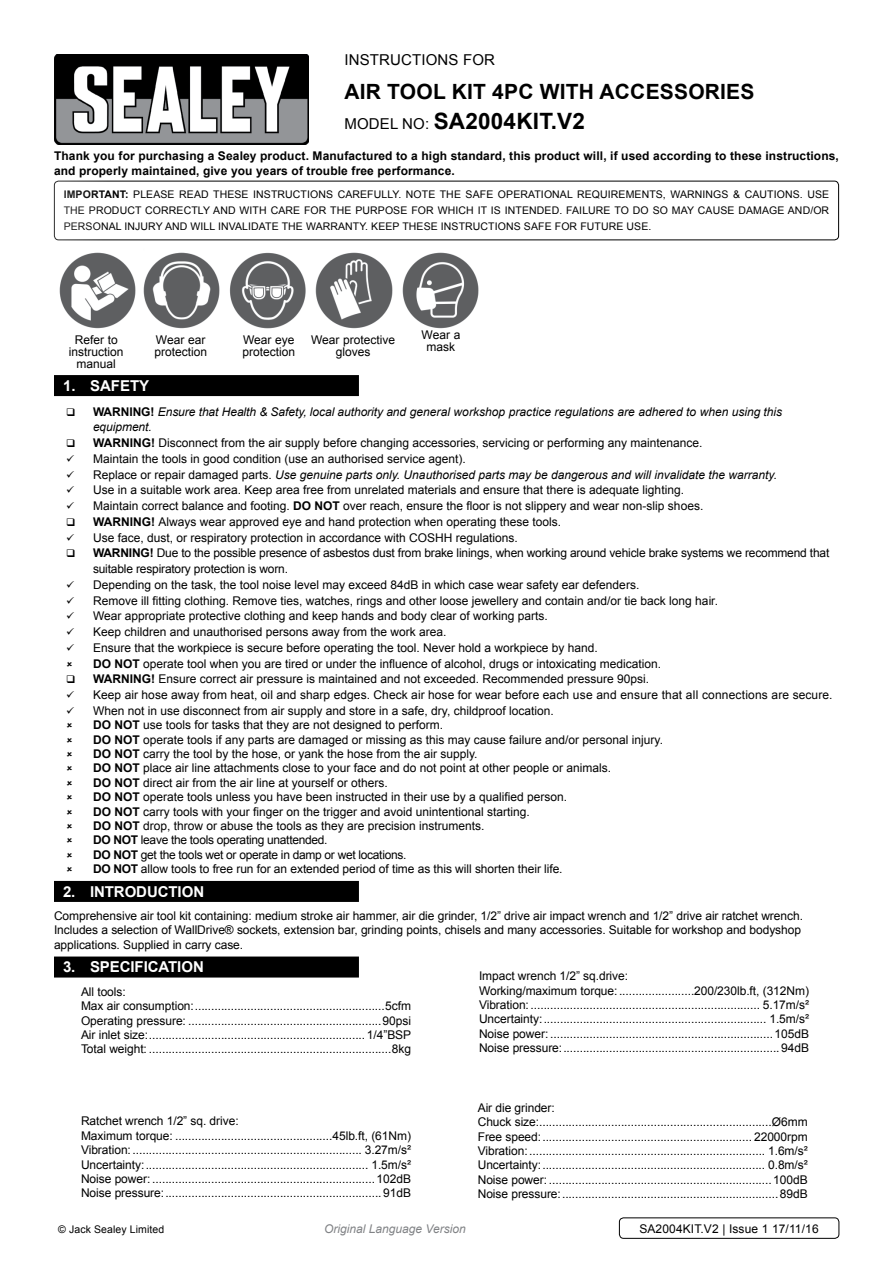
<style>
.page{position:relative;width:893px;height:1263px;background:#fff}
.page>*{position:absolute;margin:0;border:0;box-sizing:border-box;transform-origin:0 0}
.t1{font:700 22.5px "Arial";letter-spacing:.01em;color:#000}
.t2{font:700 21px "Arial";letter-spacing:.01em;color:#000}
.t3{font:700 15px "Arial";letter-spacing:-.005em;color:#fff}
.t4{font:15px "Arial";letter-spacing:.01em;color:#000}
.t5{font:12px/14.4px "Arial";color:#000}
.t6{font:700 12px/15.8px "Arial";letter-spacing:.01em;color:#000}
.t7{font:italic 12px/15.8px "Arial";letter-spacing:-.005em;color:#000}
.t8{font:italic 12px "Arial";color:#808285}
.t9{font:10.5px/15.8px "Arial";letter-spacing:.01em;color:#000;text-align:justify}
.s1{font-weight:400;font-size:15px}
.s2{font-weight:700}
.s3{font-weight:700;font-style:normal}
.s4{font-style:italic}
</style>
<div class="page">
<img style="left:54px;top:54px;width:255px;height:90px">
<div style="left:54px;top:181px;width:785px;height:59px;border:1px solid #000;border-radius:4px"></div>
<div style="left:54px;top:375px;width:305px;height:21px;background:#000"></div>
<div style="left:54px;top:881px;width:305px;height:21px;background:#000"></div>
<div style="left:54px;top:956px;width:305px;height:21px;background:#000"></div>
<img style="left:59px;top:252px;width:77px;height:77px">
<img style="left:143px;top:252px;width:336px;height:77px">
<div style="left:619px;top:1217px;width:220px;height:22px;border:1px solid #000;border-radius:4px"></div>
<p class="t4" style="left:344px;top:50px;width:152px">instructions for</p>
<h2 class="t2" style="left:344px;top:78px;width:412px">air tool kit 4pc with accessories</h2>
<h1 class="t1" style="left:344px;top:106px;width:242px"><span class="s1">model no:</span> SA2004KIT.V2</h1>
<p class="t6" style="left:54px;top:148px;width:786px">Thank you for purchasing a Sealey product. Manufactured to a high standard, this product will, if used according to these instructions, and properly maintained, give you years of trouble free performance.</p>
<p class="t9" style="left:64px;top:187px;width:767px"><span class="s2">IMPORTANT:</span> PLEASE READ THESE INSTRUCTIONS CAREFULLY. NOTE THE SAFE OPERATIONAL REQUIREMENTS, WARNINGS &amp; CAUTIONS. USE THE PRODUCT CORRECTLY AND WITH CARE FOR THE PURPOSE FOR WHICH IT IS INTENDED. FAILURE TO DO SO MAY CAUSE DAMAGE AND/OR PERSONAL INJURY AND WILL INVALIDATE THE WARRANTY. KEEP THESE INSTRUCTIONS SAFE FOR FUTURE USE.</p>
<p class="t5" style="left:69px;top:334px;width:56px;line-height:12px;text-align:center">Refer to instruction manual</p>
<p class="t5" style="left:154px;top:334px;width:54px;line-height:12px">Wear ear protection</p>
<p class="t5" style="left:242px;top:334px;width:54px;line-height:12px">Wear eye protection</p>
<p class="t5" style="left:311px;top:334px;width:86px;line-height:12px;text-align:center">Wear protective gloves</p>
<p class="t5" style="left:422px;top:329px;width:40px;line-height:12px;text-align:center">Wear a mask</p>
<p class="t3" style="left:63px;top:376px;width:88px">1. SAFETY</p>
<p class="t6" style="left:93px;top:404px;width:11px">WAR</p>
<p class="t7" style="left:93px;top:404px;width:690px;text-indent:28px"><span class="s3">NING!</span> Ensure that Health &amp; Safety, local authority and general workshop practice regulations are adhered to when using this equipment.</p>
<p class="t6" style="left:93px;top:435px;width:11px">WAR</p>
<p class="t5" style="left:93px;top:435px;width:685px;line-height:15.8px;text-indent:28px"><span class="s2">NING!</span> Disconnect from the air supply before changing accessories, servicing or performing any maintenance.<br>Maintain the tools in good condition (use an authorised service agent).<br>Replace or repair damaged parts. <span class="s4">Use genuine parts only. Unauthorised parts may be dangerous and will invalidate the warranty.<br></span>Use in a suitable work area. Keep area free from unrelated materials and ensure that there is adequate lighting.<br>Maintain correct balance and footing. <span class="s2">DO NOT</span> over reach, ensure the floor is not slippery and wear non-slip shoes.<br><span class="s2">WAR</span></p>
<p class="t5" style="left:93px;top:514px;width:470px;line-height:15.8px;text-indent:28px"><span class="s2">NING!</span> Always wear approved eye and hand protection when operating these tools.<br>U se face, dust, or respiratory protection in accordance with COS</p>
<p class="t5" style="left:435px;top:530px;width:84px">HH regulations.</p>
<p class="t5" style="left:93px;top:545px;width:738px;line-height:15.8px;text-indent:27px"><span class="s2">NING!</span> Due to the possible presence of asbestos dust from brake linings, when working around vehicle brake systems we recommend that suitable respiratory protection is worn.<br>Depending on the task, the tool noise level may exceed 84dB in which case wear safety ear defenders.<br>Remove ill fitting clothing. Remove ties, watches, rings and other loose jewellery and contain and/or tie back long hair.<br>Wear appropriate protective clothing and keep hands and body clear of working parts.<br>Keep children and unauthorised persons away from the work area.<br>Ensure that the workpiece is secure before operating the tool. N ever hold a workpiece by hand.<br><span class="s2">DO NOT</span> operate tool when you are tired or under the influence of alcohol, drugs or intoxicating medication.<br><span class="s2">WAR</span></p>
<p class="t6" style="left:93px;top:546px;width:11px">WAR</p>
<p class="t5" style="left:93px;top:671px;width:741px;line-height:15.8px;text-indent:28px"><span class="s2">NING!</span> Ensure correct air pressure is maintained and not exceeded. Recommended pressure 90psi.<br>Keep air hose away from heat, oil and sharp edges. Check air hose for wear before each use and ensure that all connections are secure.<br>When not in use disconnect from air supply and store in a safe, dry, childproof location.</p>
<p class="t5" style="left:93px;top:718px;width:572px"><span class="s2">DO NOT</span> use tools for tasks that they are not designed to perform.<br><span class="s2">DO NOT</span> operate tools if any parts are damaged or missing as this may cause failure and/or personal injury.<br><span class="s2">DO NOT</span> carry the tool by the hose, or yank the hose from the air supply.<br><span class="s2">DO NOT</span> place air line attachments close to your face and do not point at other people or animals.<br><span class="s2">DO NOT</span> direct air from the air line at yourself or others.<br><span class="s2">DO NOT</span> operate tools unless you have been instructed in their use by a qualified person.<br><span class="s2">DO NOT</span> carry tools with your finger on the trigger and avoid unintentional starting.<br><span class="s2">DO NOT</span> drop, throw or abuse the tools as they are precision instruments.<br><span class="s2">DO NOT</span> leave the tools operating unattended.<br><span class="s2">DO NOT</span> get the tools wet or operate in damp or wet locations.<br><span class="s2">DO NOT</span> allow tools to free run for an extended period of time as this will shorten their life.</p>
<p class="t3" style="left:63px;top:881px;width:140px">2. introduction</p>
<p class="t5" style="left:54px;top:909px;width:750px">Comprehensive air tool kit containing: medium stroke air hammer, air die grinder, 1/2” drive air impact wrench and 1/2” drive air ratchet wrench.<br>I ncludes a selection of WallDrive® sockets, extension bar, grinding points, chisels and many accessories. Suitable for workshop and bodyshop applications. Supplied in carry case.</p>
<p class="t3" style="left:63px;top:957px;width:140px">3. specification</p>
<p class="t5" style="left:81px;top:984px;width:332px">All tools:<br>Max air consumption:..........................................................5cfm Operating pressure: ...........................................................90psi Air inlet size:.................................................................. 1/4”BSP Total weight: ..........................................................................8kg</p>
<p class="t5" style="left:479px;top:969px;width:331px">I mpact wrench 1/2” sq.drive:<br>Working/maximum torque:.......................200/230lb.ft, (312Nm)<br>Vibration:...................................................................... 5.17m/s²<br>Uncertainty:.................................................................... 1.5m/s²<br>Noise power: ....................................................................105dB Noise pressure:..................................................................94dB</p>
<p class="t5" style="left:81px;top:1114px;width:332px">Ratchet wrench 1/2” sq. drive:<br>Maximum torque: ................................................45lb.ft, (61Nm)<br>Vibration:...................................................................... 3.27m/s²<br>Uncertainty:.................................................................... 1.5m/s²<br>Noise power: ....................................................................102dB Noise pressure:..................................................................91dB</p>
<p class="t5" style="left:478px;top:1100px;width:331px">Air die grinder:<br>Chuck size:.......................................................................Ø6mm Free speed:................................................................ 22000rpm Vibration:........................................................................ 1.6m/s²<br>Uncertainty:.................................................................... 0.8m/s²<br>Noise power: ....................................................................100dB Noise pressure:..................................................................89dB</p>
<p class="t9" style="left:58px;top:1221px;width:108px">© Jack Sealey Limited</p>
<p class="t8" style="left:324px;top:1220px;width:143px">Original Language Version</p>
<p class="t5" style="left:639px;top:1221px;width:181px">SA2004KIT.V2 | Issue 1 17/11/16</p>
</div>
